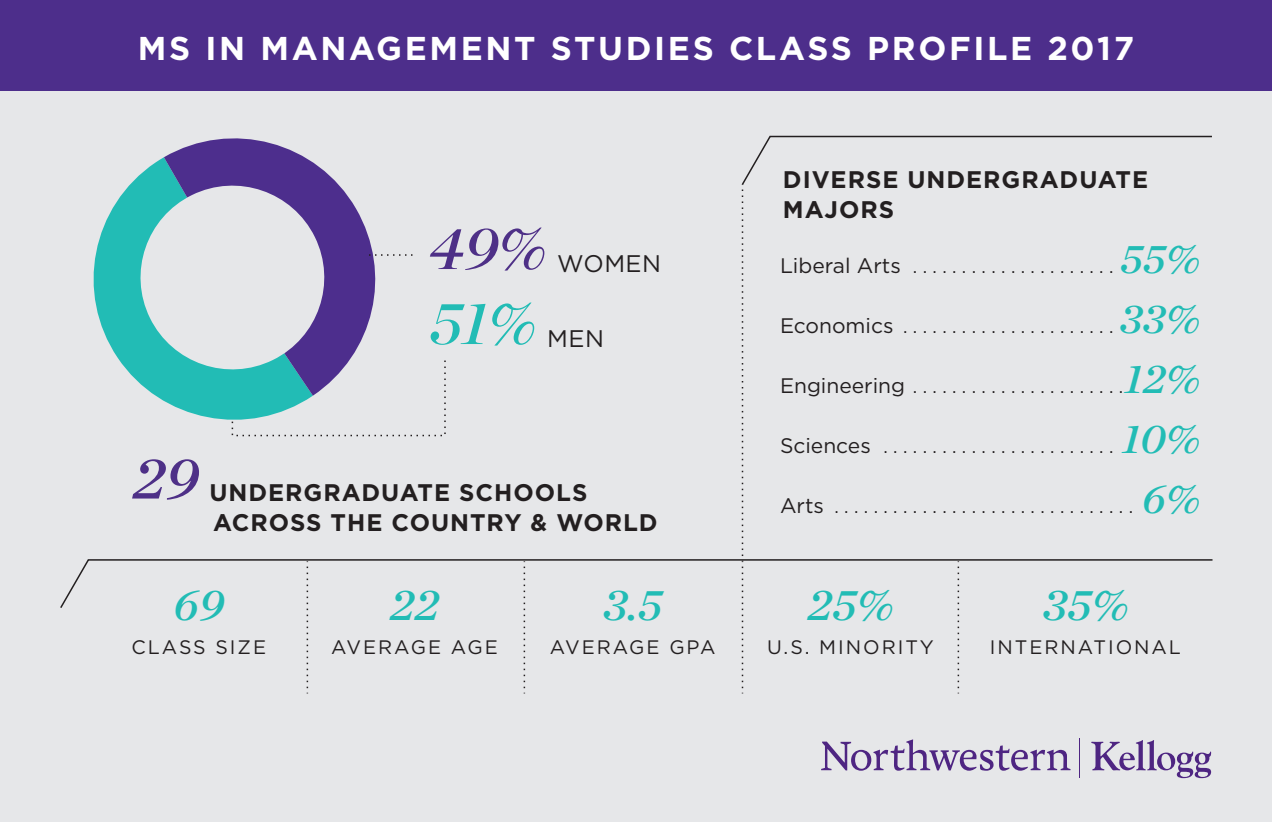
<style>
.page{position:relative;width:1272px;height:822px;background:#e6e7e9}
.page>*{position:absolute;margin:0;border:0;box-sizing:border-box;transform-origin:0 0}
.t1{font:italic 60px "Chronicle Display Semi";color:#4e3087}
.t2{font:italic 60px "Chronicle Display Semi";color:#22bcb5}
.t3{font:italic 60px "Chronicle Deck Semi";color:#4e3087}
.t4{font:italic 45px "Chronicle Deck Semi";color:#22bcb5}
.t5{font:italic 42px "Chronicle Deck Semi";color:#22bcb5}
.t6{font:700 33px "Gotham";letter-spacing:.08em;color:#fff}
.t7{font:700 24px/30px "Gotham";letter-spacing:.04em;color:#231f20}
.t8{font:24px "Gotham";letter-spacing:.02em;color:#231f20}
.t9{font:19.5px "Gotham";letter-spacing:.1em;color:#231f20}
.t10{font:18px "Gotham";color:#231f20}
.s1{font-size:21px}
</style>
<div class="page">
<svg style="left:93px;top:157px;width:138px;height:263px"></svg>
<svg style="left:164px;top:138px;width:212px;height:258px;fill:#4d2e8d"></svg>
<svg style="left:128px;top:173px;width:209px;height:209px"></svg>
<div style="left:0;top:0;width:1272px;height:90px;background:#4d2e8b"></div>
<svg style="left:60px;top:559px;width:680px;height:51px"></svg>
<svg style="left:740px;top:135px;width:473px;height:559px"></svg>
<svg style="left:524px;top:561px;width:1px;height:133px"></svg>
<svg style="left:307px;top:561px;width:1px;height:133px"></svg>
<svg style="left:821px;top:739px;width:250px;height:32px"></svg>
<hr style="left:1079px;top:738px;width:1px;height:40px;background:#4e2582">
<svg style="left:1091px;top:740px;width:120px;height:38px"></svg>
<svg style="left:369px;top:254px;width:44px;height:2px"></svg>
<svg style="left:231px;top:359px;width:215px;height:78px"></svg>
<h3 class="t6" style="left:138px;top:27px;width:998px">MS IN MANAGEMENT STUDIES CLASS PROFILE 2017</h3>
<h1 class="t1" style="left:429px;top:200px;width:119px">49%</h1>
<h3 class="t8" style="left:557px;top:249px;width:105px">WOMEN</h3>
<h1 class="t2" style="left:429px;top:275px;width:109px">51%</h1>
<h3 class="t8" style="left:547px;top:324px;width:58px">MEN</h3>
<h1 class="t3" style="left:133px;top:430px;width:68px">29</h1>
<h3 class="t7" style="left:209px;top:477px;width:450px">UNDERGRADUATE SCHOOLS<br>ACROSS THE COUNTRY &amp; WORLD</h3>
<h2 class="t4" style="left:174px;top:569px;width:52px">69</h2>
<p class="t9" style="left:132px;top:634px;width:136px">CLASS SIZE</p>
<h2 class="t4" style="left:390px;top:569px;width:51px">22</h2>
<p class="t9" style="left:331px;top:634px;width:168px">AVERAGE AGE</p>
<h2 class="t4" style="left:603px;top:569px;width:61px">3.5</h2>
<p class="t9" style="left:550px;top:634px;width:167px">AVERAGE GPA</p>
<h3 class="t7" style="left:783px;top:164px;width:367px">DIVERSE UNDERGRADUATE<br>MAJORS</h3>
<p class="t10" style="left:780px;top:255px;width:335px"><span class="s1">Liberal Arts</span> . . . . . . . . . . . . . . . . . . . . .</p>
<h3 class="t5" style="left:1120px;top:225px;width:81px">55%</h3>
<p class="t10" style="left:780px;top:315px;width:335px"><span class="s1">Economics</span> . . . . . . . . . . . . . . . . . . . . . .</p>
<h3 class="t5" style="left:1120px;top:285px;width:82px">33%</h3>
<h3 class="t5" style="left:1125px;top:345px;width:77px">12%</h3>
<p class="t10" style="left:780px;top:375px;width:345px"><span class="s1">Engineering</span> . . . . . . . . . . . . . . . . . . . . . .</p>
<p class="t10" style="left:780px;top:435px;width:335px"><span class="s1">Sciences</span> . . . . . . . . . . . . . . . . . . . . . . . .</p>
<h3 class="t5" style="left:1123px;top:405px;width:79px">10%</h3>
<p class="t10" style="left:780px;top:495px;width:355px"><span class="s1">Arts</span> . . . . . . . . . . . . . . . . . . . . . . . . . . . . . . .</p>
<h3 class="t5" style="left:1142px;top:465px;width:59px">6%</h3>
<h2 class="t4" style="left:808px;top:569px;width:87px">25%</h2>
<p class="t9" style="left:767px;top:634px;width:168px">U.S. MINORITY</p>
<h2 class="t4" style="left:1043px;top:569px;width:87px">35%</h2>
<p class="t9" style="left:990px;top:634px;width:193px">INTERNATIONAL</p>
</div>
